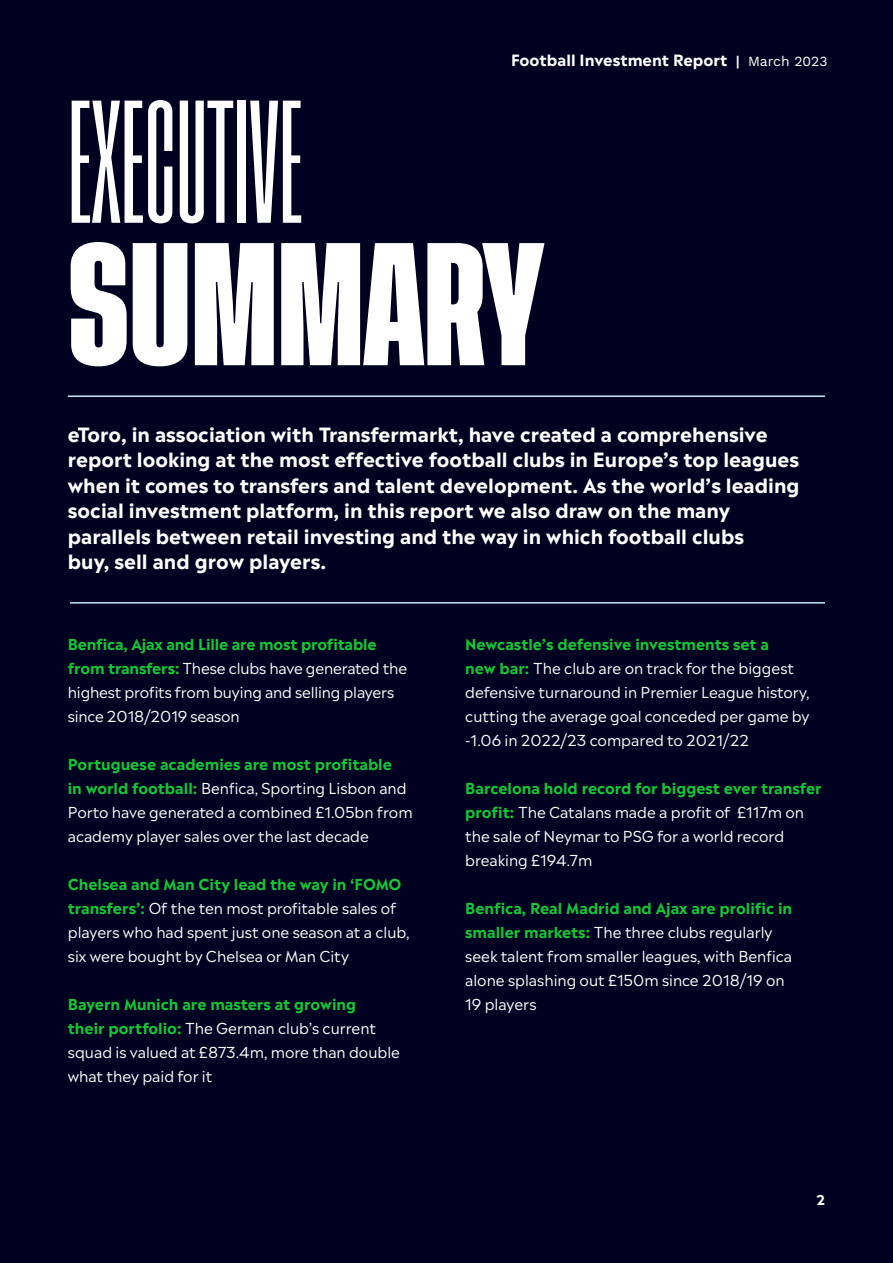
<style>
.page{position:relative;width:893px;height:1263px;background:#000021}
.page>*{position:absolute;margin:0;border:0;box-sizing:border-box;transform-origin:0 0}
.t1{font:500 129.3px "Tusker Grotesk 2500";color:#fff}
.t2{font:700 129.3px "Tusker Grotesk 4700";color:#fff}
.t3{font:700 19.5px/25.5px "Madera W01";color:#fff}
.t4{font:700 15.45px "Madera W01";color:#fff}
.t5{font:15px/24px "Madera";color:#fff}
.t6{font:700 13.5px "Madera W01";color:#fff}
.s1{font-size:12px}
.s2{font-family:"Work Sans";font-weight:400;font-size:13.95px}
.s3{font-family:"Madera W01";font-weight:700;color:#13c636}
</style>
<div class="page">
<hr style="left:70px;top:602px;width:755px;height:2px;background:#c0e8fd">
<hr style="left:68px;top:395px;width:757px;height:2px;background:#c0e8fd">
<p class="t4" style="left:511px;top:50px;width:318px">Football Investment Report <span class="s1">|</span> <span class="s2">March 2023</span></p>
<p class="t1" style="left:68px;top:86px;width:236px">EXECUTIVE</p>
<p class="t2" style="left:68px;top:229px;width:478px">SUMMARY</p>
<p class="t3" style="left:68px;top:421px;width:733px">eToro, in association with Transfermarkt, have created a comprehensive report looking at the most effective football clubs in Europe’s top leagues when it comes to transfers and talent development. As the world’s leading social investment platform, in this report we also draw on the many parallels between retail investing and the way in which football clubs<br>buy, sell and grow players.</p>
<p class="t5" style="left:68px;top:631px;width:341px"><span class="s3">Benfica, Ajax and Lille are most profitable from transfers:</span> These clubs have generated the highest profits from buying and selling players since 2018/2019 season</p>
<p class="t5" style="left:68px;top:751px;width:346px"><span class="s3">Portuguese academies are most profitable<br>in world football:</span> Benfica, Sporting Lisbon and Porto have generated a combined £1.05bn from academy player sales over the last decade</p>
<p class="t5" style="left:68px;top:871px;width:343px"><span class="s3">Chelsea and Man City lead the way in ‘FOMO transfers’:</span> Of the ten most profitable sales of players who had spent just one season at a club, six were bought by Chelsea or Man City</p>
<p class="t5" style="left:68px;top:991px;width:334px"><span class="s3">Bayern Munich are masters at growing<br>their portfolio:</span> The German club’s current squad is valued at £873.4m, more than double what they paid for it</p>
<p class="t5" style="left:465px;top:631px;width:346px"><span class="s3">Newcastle’s defensive investments set a<br>new bar:</span> The club are on track for the biggest defensive turnaround in Premier League history, cutting the average goal conceded per game by -1.06 in 2022/23 compared to 2021/22</p>
<p class="t5" style="left:465px;top:775px;width:358px"><span class="s3">Barcelona hold record for biggest ever transfer profit:</span> The Catalans made a profit of £117m on the sale of Neymar to PSG for a world record breaking £194.7m</p>
<p class="t5" style="left:465px;top:895px;width:328px"><span class="s3">Benfica, Real Madrid and Ajax are prolific in smaller markets:</span> The three clubs regularly seek talent from smaller leagues, with Benfica alone splashing out £150m since 2018/19 on 19 players</p>
<p class="t6" style="left:816px;top:1191px;width:10px">2</p>
</div>
